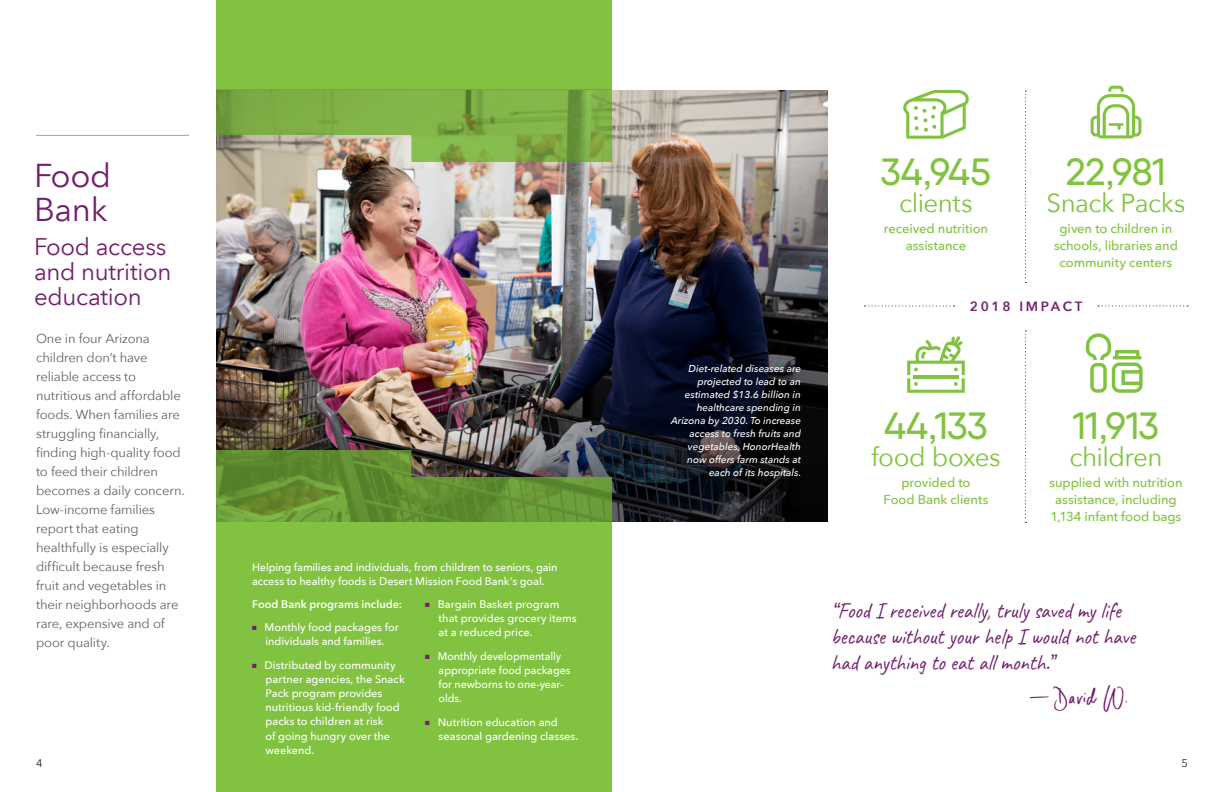
<style>
.page{position:relative;width:1224px;height:792px;background:#fff}
.page>*{position:absolute;margin:0;border:0;box-sizing:border-box;transform-origin:0 0}
.t1{font:500 38px "Qanelas Soft";letter-spacing:-.015em;color:#81c340}
.t2{font:35px "Backlash Script";letter-spacing:.04em;color:#72206d;scale:2.01 1}
.t3{font:33px/34px "Avenir Next LT Pro";letter-spacing:-.01em;color:#72206d}
.t4{font:26px "Avenir Next";letter-spacing:-.02em;color:#81c340}
.t5{font:24px/25px "Avenir Next LT Pro";letter-spacing:-.01em;color:#72206d}
.t6{font:23px/26px "Caveat";color:#72206d;scale:.9 1}
.t7{font:600 13.4px "Avenir Next LT Pro";letter-spacing:.2em;color:#72206d}
.t8{font:13px/19px "Avenir Next";letter-spacing:-.01em;color:#5e6367}
.t9{font:500 13px/17px "Avenir Next";letter-spacing:-.01em;color:#81c340;text-align:center}
.t10{font:500 11px/14.2px "Avenir Next";letter-spacing:-.005em;color:#fff}
.t11{font:600 11px "Avenir Next";color:#fff}
.t12{font:11px "Avenir Next";color:#231f20}
.t13{font:italic 500 10px/13px "Avenir Next";color:#fff;text-align:right}
.s1{color:#72206d}
</style>
<div class="page">
<div style="left:216px;top:0;width:396px;height:792px;background:#81c340"></div>
<img style="left:216px;top:90px;width:612px;height:432px">
<svg style="left:1025px;top:90px;width:1px;height:193px"></svg>
<svg style="left:1025px;top:330px;width:1px;height:193px"></svg>
<svg style="left:1091px;top:86px;width:50px;height:52px"></svg>
<svg style="left:907px;top:336px;width:58px;height:57px"></svg>
<hr style="left:913px;top:375px;width:46px;height:3px;background:#81c340">
<svg style="left:1098px;top:305px;width:90px;height:1px"></svg>
<svg style="left:865px;top:305px;width:89px;height:2px"></svg>
<svg style="left:903px;top:90px;width:66px;height:49px"></svg>
<hr style="left:36px;top:135px;width:153px;height:1px;background:#81c340">
<svg style="left:1086px;top:333px;width:57px;height:60px"></svg>
<svg style="left:216px;top:89px;width:396px;height:73px"></svg>
<svg style="left:216px;top:450px;width:396px;height:72px;background:#5e8337"></svg>
<h3 class="t3" style="left:34px;top:158px;width:79px">Food<br>Bank</h3>
<h3 class="t5" style="left:34px;top:234px;width:139px">Food access and nutrition education</h3>
<p class="t8" style="left:36px;top:329px;width:150px">One in four Arizona children don’t have reliable access to nutritious and affordable foods. When families are struggling financially, finding high-quality food to feed their children becomes a daily concern.<br>Low-income families report that eating healthfully is especially difficult because fresh fruit and vegetables in their neighborhoods are rare, expensive and of poor quality.</p>
<p class="t10" style="left:252px;top:560px;width:307px;line-height:14.5px">Helping families and individuals, from children to seniors, gain access to healthy foods is Desert Mission Food Bank’s goal.</p>
<p class="t11" style="left:252px;top:595px;width:152px">Food Bank programs include:</p>
<p class="t10" style="left:252px;top:620px;width:148px;text-align:center"><span class="s1">■</span> Monthly food packages for individuals and families.</p>
<p class="t10" style="left:266px;top:657px;width:141px;text-indent:-14px"><span class="s1">■</span> Distributed by community partner agencies, the Snack<br>Pack program provides nutritious kid-friendly food packs to children at risk<br>of going hungry over the weekend.</p>
<p class="t10" style="left:439px;top:596px;width:140px;text-indent:-14px"><span class="s1">■</span> Bargain Basket program that provides grocery items at a reduced price.</p>
<p class="t10" style="left:439px;top:648px;width:133px;text-indent:-13px"><span class="s1">■</span> Monthly developmentally appropriate food packages for newborns to one-year&shy;olds.</p>
<p class="t10" style="left:439px;top:714px;width:141px;text-indent:-14px"><span class="s1">■</span> Nutrition education and seasonal gardening classes.</p>
<p class="t13" style="left:671px;top:361px;width:132px">Diet-related diseases are projected to lead to an estimated $13.6 billion in healthcare spending in<br>Arizona by 2030. To increase access to fresh fruits and vegetables, HonorHealth now offers farm stands at each of its hospitals.</p>
<h1 class="t1" style="left:881px;top:148px;width:112px">34,945</h1>
<h3 class="t4" style="left:899px;top:181px;width:75px">clients</h3>
<p class="t9" style="left:884px;top:220px;width:106px">received nutrition assistance</p>
<h1 class="t1" style="left:1066px;top:148px;width:102px">22,981</h1>
<h3 class="t4" style="left:1047px;top:181px;width:140px">Snack Packs</h3>
<p class="t9" style="left:1054px;top:220px;width:125px">given to children in schools, libraries and community centers</p>
<p class="t7" style="left:970px;top:298px;width:114px">2018 IMPACT</p>
<h1 class="t1" style="left:884px;top:402px;width:105px">44,133</h1>
<h3 class="t4" style="left:871px;top:435px;width:131px">food boxes</h3>
<p class="t9" style="left:884px;top:474px;width:106px">provided to<br>Food Bank clients</p>
<h1 class="t1" style="left:1073px;top:402px;width:88px">11,913</h1>
<h3 class="t4" style="left:1069px;top:435px;width:95px">children</h3>
<p class="t9" style="left:1049px;top:474px;width:135px">supplied with nutrition assistance, including<br>1,134 infant food bags</p>
<h3 class="t6" style="left:831px;top:597px;width:340px">“Food I received really, truly saved my life because without your help I would not have had anything to eat all month.”</h3>
<h2 class="t2" style="left:1027px;top:680px;width:52px">—David W.</h2>
<p class="t12" style="left:36px;top:754px;width:8px">4</p>
<p class="t12" style="left:1182px;top:754px;width:8px">5</p>
</div>
